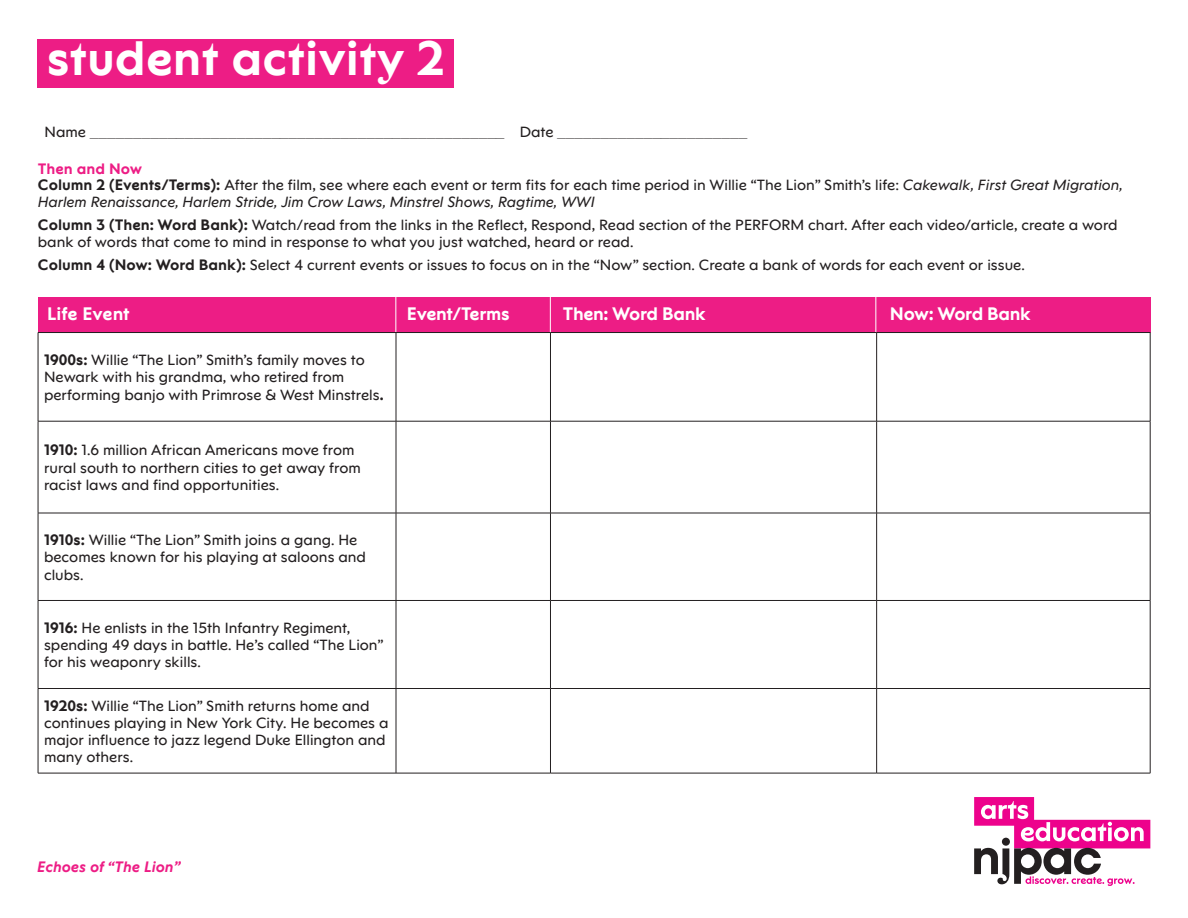
<style>
.page{position:relative;width:1188px;height:918px;background:#fff}
.page>*{position:absolute;margin:0;border:0;box-sizing:border-box;transform-origin:0 0}
.Brick_title_text{font:700 48px "NJPAC Sans";color:#fff}
.Body{font:700 18px "NJPAC Sans";letter-spacing:-.02em;color:#fff}
.Body-2{font:700 18px "NJPAC Sans";color:#fff}
.Body-3{font:15px/17.2px "NJPAC Sans";color:#231f20}
.Body-4{font:italic 15px/16.5px "NJPAC Sans";color:#231f20}
.Body-5{font:italic 700 15px "NJPAC Sans";color:#ed1d85}
.s1{font-weight:700;font-style:normal;color:#ed1d85}
.s2{font-weight:700;font-style:normal}
.s3{font-style:normal}
.s4{font-weight:700}
</style>
<div class="page">
<div style="left:38px;top:39px;width:416px;height:48px;background:#ed1d85"></div>
<svg style="left:974px;top:797px;width:176px;height:89px"></svg>
<div style="left:38px;top:298px;width:1112px;height:35px;background:#ed1d85"></div>
<hr style="left:396px;top:294px;width:1px;height:39px;background:#fff">
<hr style="left:550px;top:294px;width:1px;height:39px;background:#fff">
<hr style="left:876px;top:294px;width:1px;height:39px;background:#fff">
<hr style="left:38px;top:332px;width:358px;height:1px;background:#231f20">
<hr style="left:38px;top:333px;width:1px;height:88px;background:#231f20">
<hr style="left:396px;top:332px;width:154px;height:1px;background:#231f20">
<hr style="left:396px;top:333px;width:1px;height:88px;background:#231f20">
<hr style="left:550px;top:332px;width:327px;height:1px;background:#231f20">
<hr style="left:550px;top:333px;width:1px;height:88px;background:#231f20">
<hr style="left:877px;top:332px;width:273px;height:1px;background:#231f20">
<hr style="left:876px;top:333px;width:1px;height:88px;background:#231f20">
<hr style="left:1150px;top:333px;width:1px;height:88px;background:#231f20">
<hr style="left:38px;top:421px;width:358px;height:1px;background:#231f20">
<hr style="left:38px;top:421px;width:1px;height:92px;background:#231f20">
<hr style="left:396px;top:421px;width:154px;height:1px;background:#231f20">
<hr style="left:396px;top:421px;width:1px;height:92px;background:#231f20">
<hr style="left:550px;top:421px;width:327px;height:1px;background:#231f20">
<hr style="left:550px;top:421px;width:1px;height:92px;background:#231f20">
<hr style="left:877px;top:421px;width:273px;height:1px;background:#231f20">
<hr style="left:876px;top:421px;width:1px;height:92px;background:#231f20">
<hr style="left:1150px;top:421px;width:1px;height:92px;background:#231f20">
<hr style="left:38px;top:513px;width:358px;height:1px;background:#231f20">
<hr style="left:38px;top:513px;width:1px;height:87px;background:#231f20">
<hr style="left:396px;top:513px;width:154px;height:1px;background:#231f20">
<hr style="left:396px;top:513px;width:1px;height:87px;background:#231f20">
<hr style="left:550px;top:513px;width:327px;height:1px;background:#231f20">
<hr style="left:550px;top:513px;width:1px;height:87px;background:#231f20">
<hr style="left:877px;top:513px;width:273px;height:1px;background:#231f20">
<hr style="left:876px;top:513px;width:1px;height:87px;background:#231f20">
<hr style="left:1150px;top:513px;width:1px;height:87px;background:#231f20">
<hr style="left:38px;top:600px;width:358px;height:1px;background:#231f20">
<hr style="left:38px;top:601px;width:1px;height:87px;background:#231f20">
<hr style="left:396px;top:600px;width:154px;height:1px;background:#231f20">
<hr style="left:396px;top:601px;width:1px;height:87px;background:#231f20">
<hr style="left:550px;top:600px;width:327px;height:1px;background:#231f20">
<hr style="left:550px;top:601px;width:1px;height:87px;background:#231f20">
<hr style="left:877px;top:600px;width:273px;height:1px;background:#231f20">
<hr style="left:876px;top:601px;width:1px;height:87px;background:#231f20">
<hr style="left:1150px;top:601px;width:1px;height:87px;background:#231f20">
<hr style="left:38px;top:688px;width:358px;height:1px;background:#231f20">
<hr style="left:38px;top:689px;width:1px;height:84px;background:#231f20">
<hr style="left:396px;top:688px;width:154px;height:1px;background:#231f20">
<hr style="left:396px;top:689px;width:1px;height:84px;background:#231f20">
<hr style="left:550px;top:688px;width:327px;height:1px;background:#231f20">
<hr style="left:550px;top:689px;width:1px;height:84px;background:#231f20">
<hr style="left:877px;top:688px;width:273px;height:1px;background:#231f20">
<hr style="left:876px;top:689px;width:1px;height:84px;background:#231f20">
<hr style="left:1150px;top:689px;width:1px;height:84px;background:#231f20">
<hr style="left:38px;top:773px;width:358px;height:1px;background:#231f20">
<hr style="left:396px;top:773px;width:154px;height:1px;background:#231f20">
<hr style="left:550px;top:773px;width:327px;height:1px;background:#231f20">
<hr style="left:877px;top:773px;width:273px;height:1px;background:#231f20">
<p class="Brick_title_text" style="left:47px;top:29px;width:399px">student activity 2</p>
<p class="Body-3" style="left:45px;top:123px;width:704px">Name ________________________________________________ Date ______________________</p>
<p class="Body-4" style="left:38px;top:160px;width:1086px"><span class="s1">Then and Now<br></span><span class="s2">Column 2 (Events/Terms):</span> <span class="s3">After the film, see where each event or term fits for each time period in Willie “The Lion” Smith’s life:</span> Cakewalk, First Great Migration,<br>Harlem Renaissance, Harlem Stride, Jim Crow Laws, Minstrel Shows, Ragtime, WWI</p>
<p class="Body-3" style="left:38px;top:217px;width:1081px;line-height:16.5px"><span class="s4">Column 3 (Then: Word Bank):</span> Watch/read from the links in the Reflect, Respond, Read section of the PERFORM chart. After each video/article, create a word bank of words that come to mind in response to what you just watched, heard or read.</p>
<p class="Body-3" style="left:38px;top:256px;width:988px"><span class="s4">Column 4 (Now: Word Bank):</span> Select 4 current events or issues to focus on in the “Now” section. Create a bank of words for each event or issue.</p>
<p class="Body-2" style="left:47px;top:303px;width:84px">Life Event</p>
<p class="Body" style="left:407px;top:303px;width:104px">Event/Terms</p>
<p class="Body" style="left:563px;top:303px;width:144px">Then: Word Bank</p>
<p class="Body" style="left:890px;top:303px;width:142px">Now: Word Bank</p>
<p class="Body-3" style="left:44px;top:351px;width:341px"><span class="s4">1900s:</span> Willie “The Lion” Smith’s family moves to<br>Newark with his grandma, who retired from performing banjo with Primrose &amp; West Minstrels<span class="s4">.</span></p>
<p class="Body-3" style="left:44px;top:442px;width:318px"><span class="s4">1910:</span> 1.6 million African Americans move from rural south to northern cities to get away from racist laws and find opportunities.</p>
<p class="Body-3" style="left:44px;top:531px;width:324px"><span class="s4">1910s:</span> Willie “The Lion” Smith joins a gang. He becomes known for his playing at saloons and clubs.</p>
<p class="Body-3" style="left:44px;top:619px;width:341px"><span class="s4">1916:</span> He enlists in the 15th Infantry Regiment, spending 49 days in battle. He’s called “The Lion” for his weaponry skills.</p>
<p class="Body-3" style="left:44px;top:697px;width:346px"><span class="s4">1920s:</span> Willie “The Lion” Smith returns home and continues playing in New York City. He becomes a major influence to jazz legend Duke Ellington and many others.</p>
<p class="Body-5" style="left:37px;top:858px;width:145px">Echoes of “The Lion”</p>
</div>
